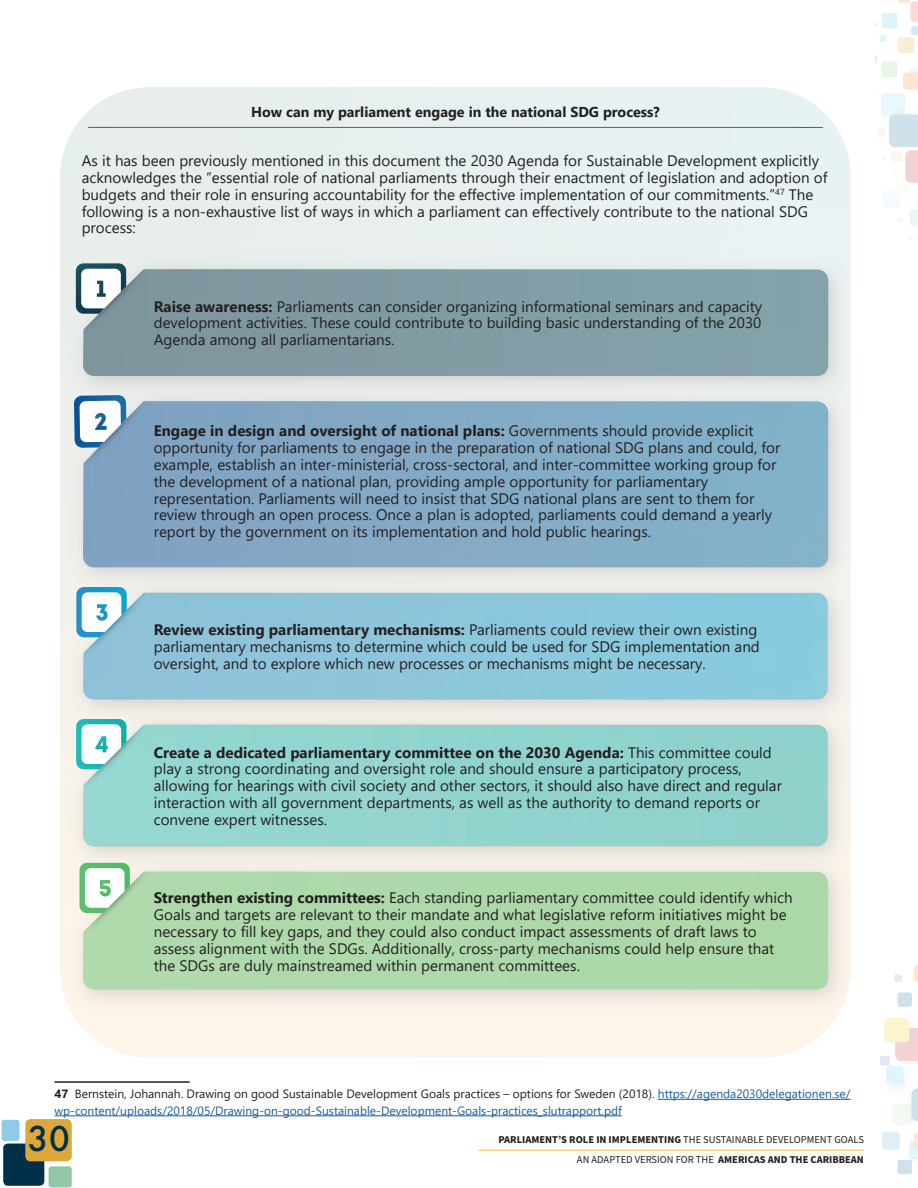
<style>
.page{position:relative;width:918px;height:1188px;background:#fff}
.page>*{position:absolute;margin:0;border:0;box-sizing:border-box;transform-origin:0 0}
.t1{font:500 37.5px "Futura PT";color:#013049}
.t2{font:15.15px/16.8px "Segoe UI";color:#231f20}
.t3{font:700 14.25px "Segoe UI";color:#231f20}
.Paragraph_B__Referen{font:12px/16.5px "Segoe UI";color:#175d9e}
.t4{font:700 10.5px "Source Sans Pro";color:#231f20}
.s1{font-weight:700}
.s2{font-weight:700;color:#231f20}
.s3{color:#231f20}
.s4{font-weight:400}
</style>
<div class="page">
<div style="left:3px;top:1144px;width:41px;height:42px;background:#003049;border-radius:5px"></div>
<div style="left:25px;top:1119px;width:47px;height:42px;background:#dea73a;border-radius:5px"></div>
<div style="left:2px;top:1120px;width:18px;height:21px;background:#8dcbe9;border-radius:3px"></div>
<div style="left:49px;top:1166px;width:23px;height:21px;background:#91c8a8;border-radius:3px"></div>
<hr style="left:478px;top:1150px;width:386px;height:1px;background:#fbbe48">
<img style="left:875px;top:0;width:43px;height:1174px">
<svg style="left:76px;top:263px;width:75px;height:74px"></svg>
<svg style="left:74px;top:395px;width:78px;height:77px"></svg>
<svg style="left:76px;top:587px;width:76px;height:74px"></svg>
<svg style="left:76px;top:719px;width:76px;height:74px"></svg>
<svg style="left:80px;top:863px;width:75px;height:74px"></svg>
<svg style="left:87px;top:127px;width:737px;height:1px"></svg>
<hr style="left:658px;top:1099px;width:192px;height:1px;background:#175d9e">
<hr style="left:55px;top:1115px;width:567px;height:1px;background:#175d9e">
<hr style="left:55px;top:1081px;width:135px;height:2px;background:#231f20">
<p class="t3" style="left:251px;top:98px;width:410px">How can my parliament engage in the national SDG process?</p>
<p class="t2" style="left:82px;top:151px;width:747px">As it has been previously mentioned in this document the 2030 Agenda for Sustainable Development explicitly acknowledges the “essential role of national parliaments through their enactment of legislation and adoption of budgets and their role in ensuring accountability for the effective implementation of our commitments.”<sup>47</sup> The following is a non-exhaustive list of ways in which a parliament can effectively contribute to the national SDG process:</p>
<p class="t2" style="left:154px;top:296px;width:610px;text-align:justify"><span class="s1">Raise awareness:</span> Parliaments can consider organizing informational seminars and capacity development activities. These could contribute to building basic understanding of the 2030<br>Agenda among all parliamentarians.</p>
<p class="t2" style="left:154px;top:421px;width:628px"><span class="s1">Engage in design and oversight of national plans:</span> Governments should provide explicit opportunity for parliaments to engage in the preparation of national SDG plans and could, for example, establish an inter-ministerial, cross-sectoral, and inter-committee working group for the development of a national plan, providing ample opportunity for parliamentary representation. Parliaments will need to insist that SDG national plans are sent to them for review through an open process. Once a plan is adopted, parliaments could demand a yearly report by the government on its implementation and hold public hearings.</p>
<p class="t2" style="left:154px;top:620px;width:608px"><span class="s1">Review existing parliamentary mechanisms:</span> Parliaments could review their own existing parliamentary mechanisms to determine which could be used for SDG implementation and oversight, and to explore which new processes or mechanisms might be necessary.</p>
<p class="t2" style="left:154px;top:742px;width:630px"><span class="s1">Create a dedicated parliamentary committee on the 2030 Agenda:</span> This committee could play a strong coordinating and oversight role and should ensure a participatory process, allowing for hearings with civil society and other sectors, it should also have direct and regular interaction with all government departments, as well as the authority to demand reports or convene expert witnesses.</p>
<p class="t2" style="left:154px;top:888px;width:640px"><span class="s1">Strengthen existing committees:</span> Each standing parliamentary committee could identify which Goals and targets are relevant to their mandate and what legislative reform initiatives might be necessary to fill key gaps, and they could also conduct impact assessments of draft laws to assess alignment with the SDGs. Additionally, cross-party mechanisms could help ensure that the SDGs are duly mainstreamed within permanent committees.</p>
<p class="Paragraph_B__Referen" style="left:55px;top:1085px;width:797px"><span class="s2">47</span> <span class="s3">Bernstein, Johannah. Drawing on good Sustainable Development Goals practices – options for Sweden (2018).</span> https://agenda2030delegationen.se/ wp-content/uploads/2018/05/Drawing-on-good-Sustainable-Development-Goals-practices_slutrapport.pdf</p>
<h1 class="t1" style="left:28px;top:1116px;width:44px">30</h1>
<p class="t4" style="left:498px;top:1132px;width:367px">PARLIAMENT’S ROLE IN IMPLEMENTING <span class="s4">THE SUSTAINABLE DEVELOPMENT GOALS</span></p>
<p class="t4" style="left:577px;top:1153px;width:289px"><span class="s4">AN ADAPTED VERSION FOR THE</span> AMERICAS AND THE CARIBBEAN</p>
</div>
